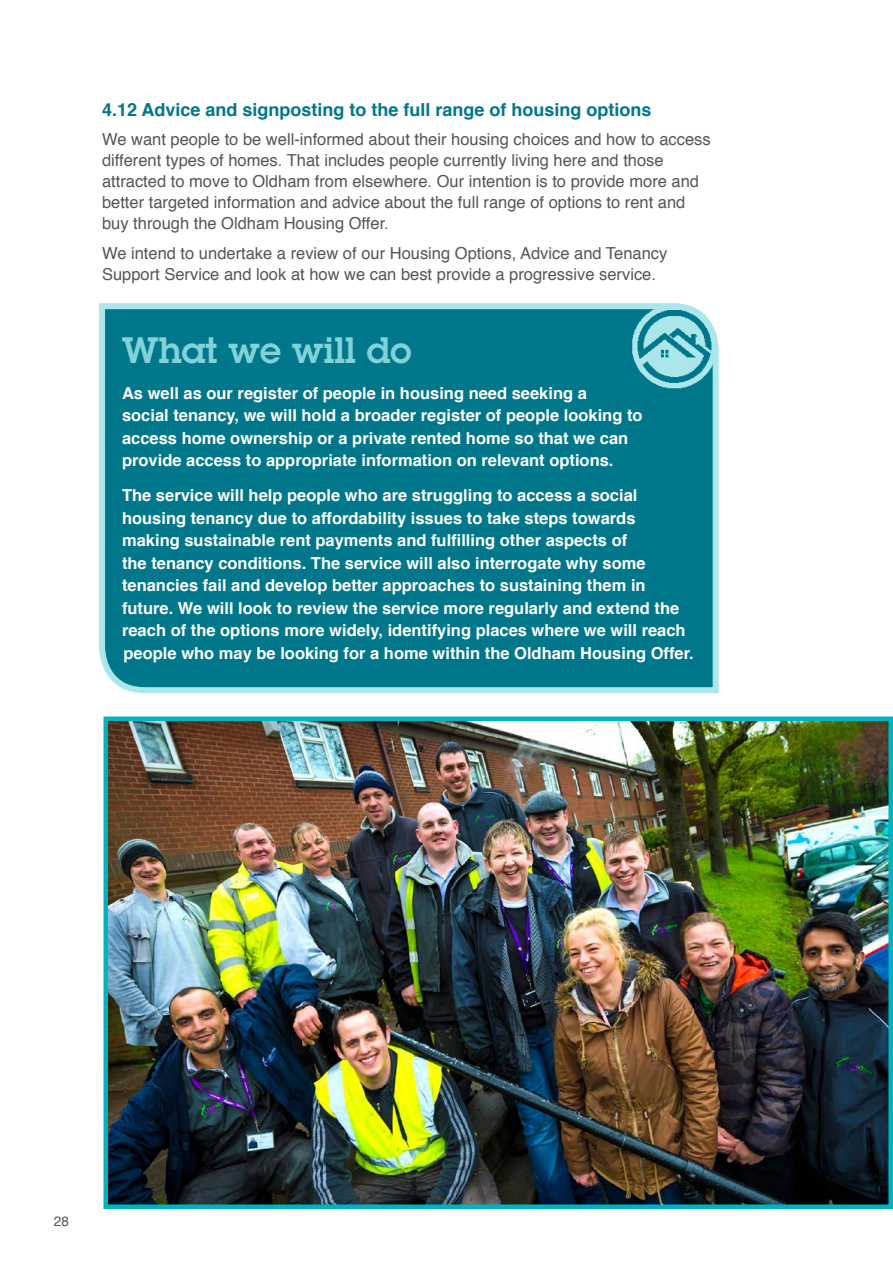
<style>
.page{position:relative;width:893px;height:1263px;background:#fff}
.page>*{position:absolute;margin:0;border:0;box-sizing:border-box;transform-origin:0 0}
.t1{font:600 36px "Lubalin Graph Std";color:#82d3d9}
.t2{font:700 18px "Helvetica";color:#00778a}
.t3{font:700 16.5px/22.5px "Helvetica";color:#fff}
.t4{font:16.5px/21px "Helvetica";color:#545656}
.t5{font:13.5px "Helvetica";color:#545656}
</style>
<div class="page">
<div style="left:99px;top:303px;width:620px;height:391px;background:#00778a"></div>
<img style="left:109px;top:721px;width:779px;height:483px">
<div style="left:104px;top:716px;width:789px;height:493px;border:4px solid #00b3be"></div>
<img style="left:631px;top:303px;width:88px;height:89px">
<p class="t2" style="left:102px;top:95px;width:551px">4.12 Advice and signposting to the full range of housing options</p>
<p class="t4" style="left:102px;top:129px;width:610px">We want people to be well-informed about their housing choices and how to access different types of homes. That includes people currently living here and those attracted to move to Oldham from elsewhere. Our intention is to provide more and better targeted information and advice about the full range of options to rent and buy through the Oldham Housing Offer.</p>
<p class="t4" style="left:102px;top:243px;width:567px">We intend to undertake a review of our Housing Options, Advice and Tenancy<br>Support Service and look at how we can best provide a progressive service.</p>
<h1 class="t1" style="left:122px;top:327px;width:291px">What we will do</h1>
<p class="t3" style="left:122px;top:382px;width:522px">As well as our register of people in housing need seeking a<br>social tenancy, we will hold a broader register of people looking to access home ownership or a private rented home so that we can provide access to appropriate information on relevant options.</p>
<p class="t3" style="left:122px;top:484px;width:573px">The service will help people who are struggling to access a social housing tenancy due to affordability issues to take steps towards making sustainable rent payments and fulfilling other aspects of<br>the tenancy conditions. The service will also interrogate why some tenancies fail and develop better approaches to sustaining them in future. We will look to review the service more regularly and extend the reach of the options more widely, identifying places where we will reach people who may be looking for a home within the Oldham Housing Offer.</p>
<p class="t5" style="left:54px;top:1211px;width:17px">28</p>
</div>
